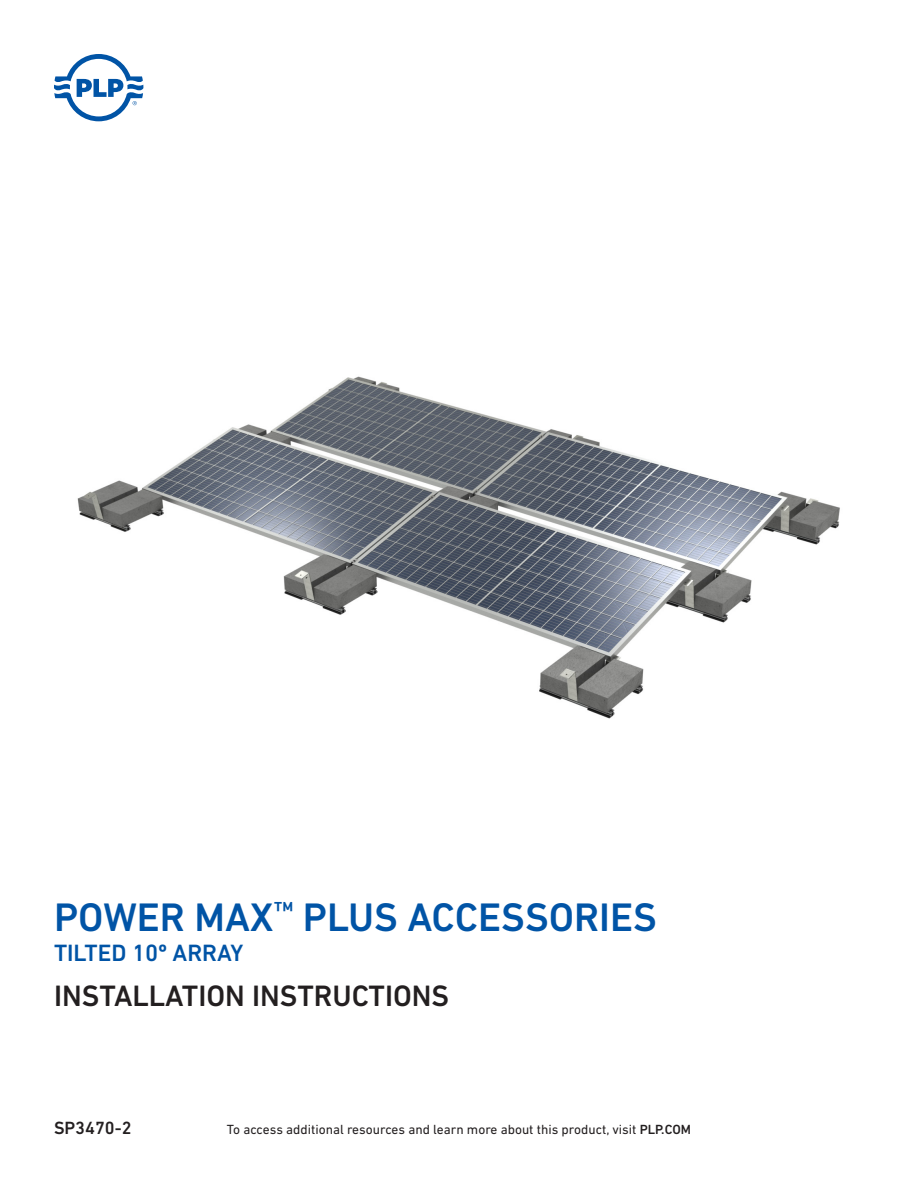
<style>
.page{position:relative;width:918px;height:1188px;background:#fff}
.page>*{position:absolute;margin:0;border:0;box-sizing:border-box;transform-origin:0 0}
.t1{font:500 40.5px "DIN Next LT Pro";color:#0154a6}
.t2{font:500 30px "DIN Next LT Pro";color:#231f20}
.t3{font:500 24px "DIN Next LT Pro";color:#0154a6}
.t4{font:500 18px "DIN Next LT Pro";color:#231f20}
.t5{font:13.5px "DIN Next LT Pro";color:#231f20}
.s1{font-weight:500}
</style>
<div class="page">
<svg style="left:54px;top:54px;width:89px;height:67px"></svg>
<img style="left:77px;top:376px;width:763px;height:343px">
<p class="t1" style="left:54px;top:894px;width:605px">POWER MAX<sup>™</sup> PLUS ACCESSORIES</p>
<p class="t3" style="left:54px;top:939px;width:191px">TILTED 10º ARRAY</p>
<p class="t2" style="left:54px;top:978px;width:397px">INSTALLATION INSTRUCTIONS</p>
<p class="t4" style="left:54px;top:1117px;width:79px">SP3470-2</p>
<p class="t5" style="left:227px;top:1122px;width:466px">To access additional resources and learn more about this product, visit <span class="s1">PLP.COM</span></p>
</div>
